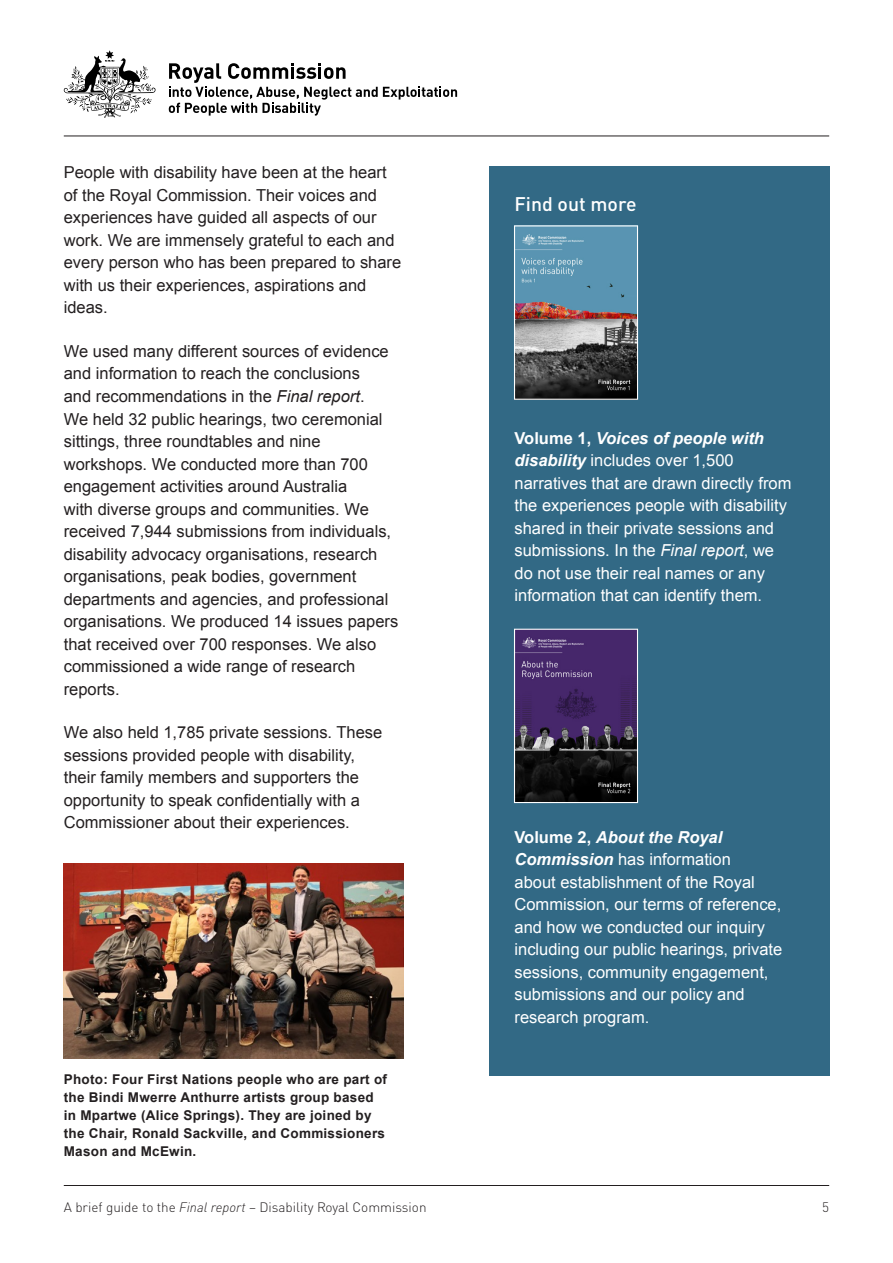
<style>
.page{position:relative;width:893px;height:1263px;background:#fff}
.page>*{position:absolute;margin:0;border:0;box-sizing:border-box;transform-origin:0 0}
.t1{font:500 19.5px "DIN Pro";color:#fff}
.PR_Body{font:16.5px/22.5px "Arial";color:#231f20}
.PR_Body-2{font:16.5px/22.5px "Arial";color:#fff}
.PR_Notes{font:700 13.5px/18px "Arial";letter-spacing:.02em;color:#231f20}
.t2{font:300 13.5px "DIN Pro";color:#231f20}
.s1{font-style:italic}
.s2{font-weight:700}
.s3{font-weight:700;font-style:italic}
</style>
<div class="page">
<hr style="left:64px;top:1185px;width:765px;height:1px;background:#231f20">
<hr style="left:64px;top:136px;width:765px;height:1px;background:#231f20">
<div style="left:489px;top:166px;width:340px;height:910px;background:#326985"></div>
<img style="left:516px;top:227px;width:120px;height:171px">
<div style="left:514px;top:225px;width:124px;height:175px;border:1px solid #fff"></div>
<img style="left:516px;top:631px;width:120px;height:170px">
<div style="left:514px;top:629px;width:124px;height:174px;border:1px solid #fff"></div>
<img style="left:64px;top:863px;width:340px;height:196px">
<svg style="left:64px;top:50px;width:92px;height:68px"></svg>
<svg style="left:169px;top:63px;width:288px;height:53px"></svg>
<p class="PR_Body" style="left:64px;top:161px;width:339px">People with disability have been at the heart of the Royal Commission. Their voices and experiences have guided all aspects of our work. We are immensely grateful to each and every person who has been prepared to share with us their experiences, aspirations and ideas.</p>
<p class="PR_Body" style="left:64px;top:340px;width:336px">We used many different sources of evidence and information to reach the conclusions<br>and recommendations in the <span class="s1">Final report</span>.<br>We held 32 public hearings, two ceremonial sittings, three roundtables and nine workshops. We conducted more than 700 engagement activities around Australia<br>with diverse groups and communities. We received 7,944 submissions from individuals, disability advocacy organisations, research organisations, peak bodies, government departments and agencies, and professional organisations. We produced 14 issues papers that received over 700 responses. We also commissioned a wide range of research reports.</p>
<p class="PR_Body" style="left:64px;top:721px;width:320px">We also held 1,785 private sessions. These sessions provided people with disability, their family members and supporters the opportunity to speak confidentially with a Commissioner about their experiences.</p>
<p class="PR_Notes" style="left:64px;top:1070px;width:325px">Photo: Four First Nations people who are part of the Bindi Mwerre Anthurre artists group based in Mpartwe (Alice Springs). They are joined by the Chair, Ronald Sackville, and Commissioners Mason and McEwin.</p>
<h4 class="t1" style="left:514px;top:188px;width:124px">Find out more</h4>
<p class="PR_Body-2" style="left:514px;top:427px;width:278px"><span class="s2">Volume 1,</span> <span class="s3">Voices of people with disability</span> includes over 1,500 narratives that are drawn directly from the experiences people with disability shared in their private sessions and submissions. In the <span class="s1">Final report</span>, we do not use their real names or any information that can identify them.</p>
<p class="PR_Body-2" style="left:514px;top:826px;width:269px"><span class="s2">Volume 2,</span> <span class="s3">About the Royal<br>Commission</span> has information<br>about establishment of the Royal<br>Commission, our terms of reference, and how we conducted our inquiry including our public hearings, private sessions, community engagement, submissions and our policy and research program.</p>
<p class="t2" style="left:64px;top:1196px;width:364px">A brief guide to the <span class="s1">Final report</span> – Disability Royal Commission</p>
<p class="t2" style="left:822px;top:1196px;width:8px">5</p>
</div>
